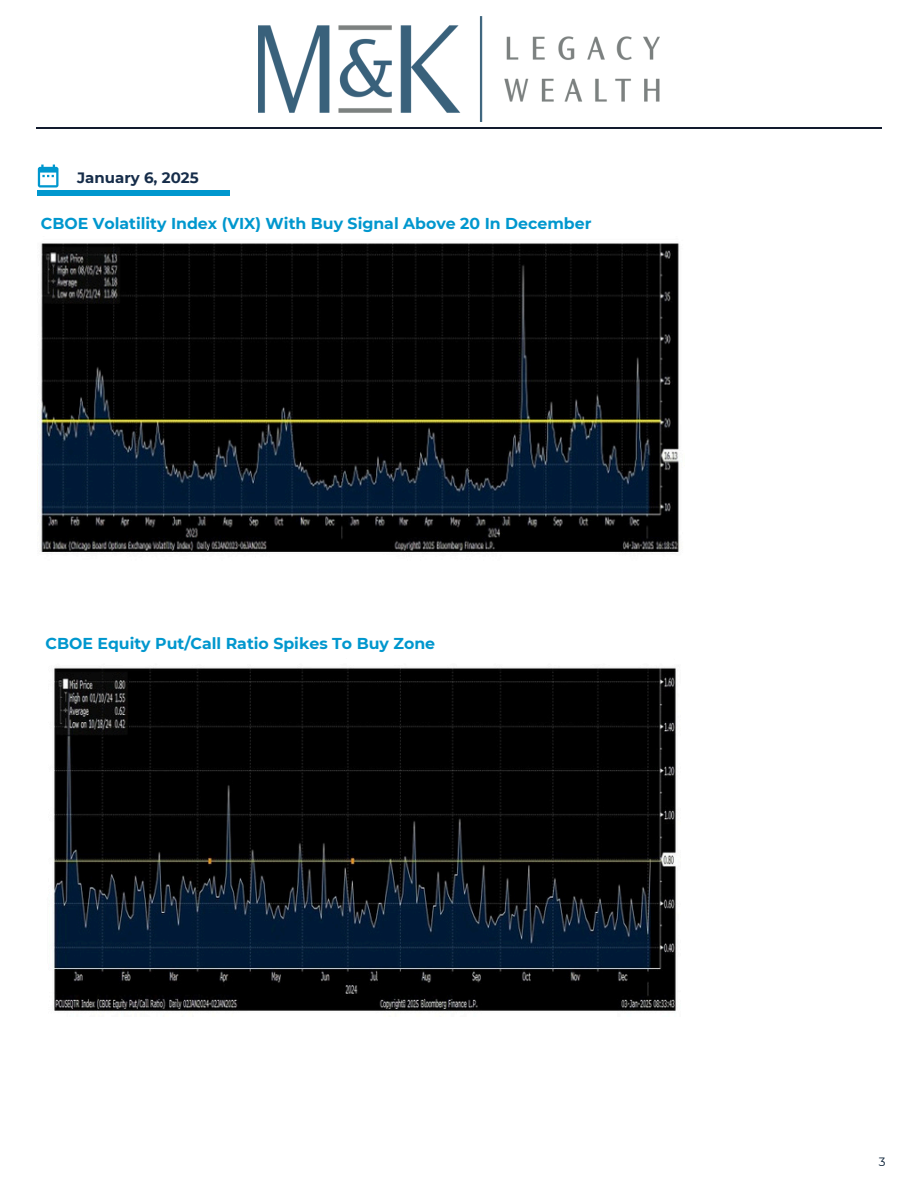
<style>
.page{position:relative;width:918px;height:1188px;background:#fff}
.page>*{position:absolute;margin:0;border:0;box-sizing:border-box;transform-origin:0 0}
.t1{font:700 15.75px "Montserrat";color:#0097ce}
.t2{font:700 15px "Montserrat";color:#162d4a}
.t3{font:12px "Montserrat";color:#00182f}
</style>
<div class="page">
<svg style="left:38px;top:165px;width:21px;height:23px"></svg>
<hr style="left:38px;top:191px;width:192px;height:4px;background:#0097ce">
<hr style="left:36px;top:127px;width:846px;height:2px;background:#121b2e">
<img style="left:39px;top:243px;width:641px;height:309px">
<img style="left:53px;top:667px;width:623px;height:346px">
<img style="left:259px;top:17px;width:400px;height:105px">
<p class="t2" style="left:77px;top:168px;width:123px">January 6, 2025</p>
<h1 class="t1" style="left:41px;top:214px;width:552px">CBOE Volatility Index (VIX) With Buy Signal Above 20 In December</h1>
<h1 class="t1" style="left:46px;top:634px;width:391px">CBOE Equity Put/Call Ratio Spikes To Buy Zone</h1>
<p class="t3" style="left:879px;top:1155px;width:8px">3</p>
</div>
